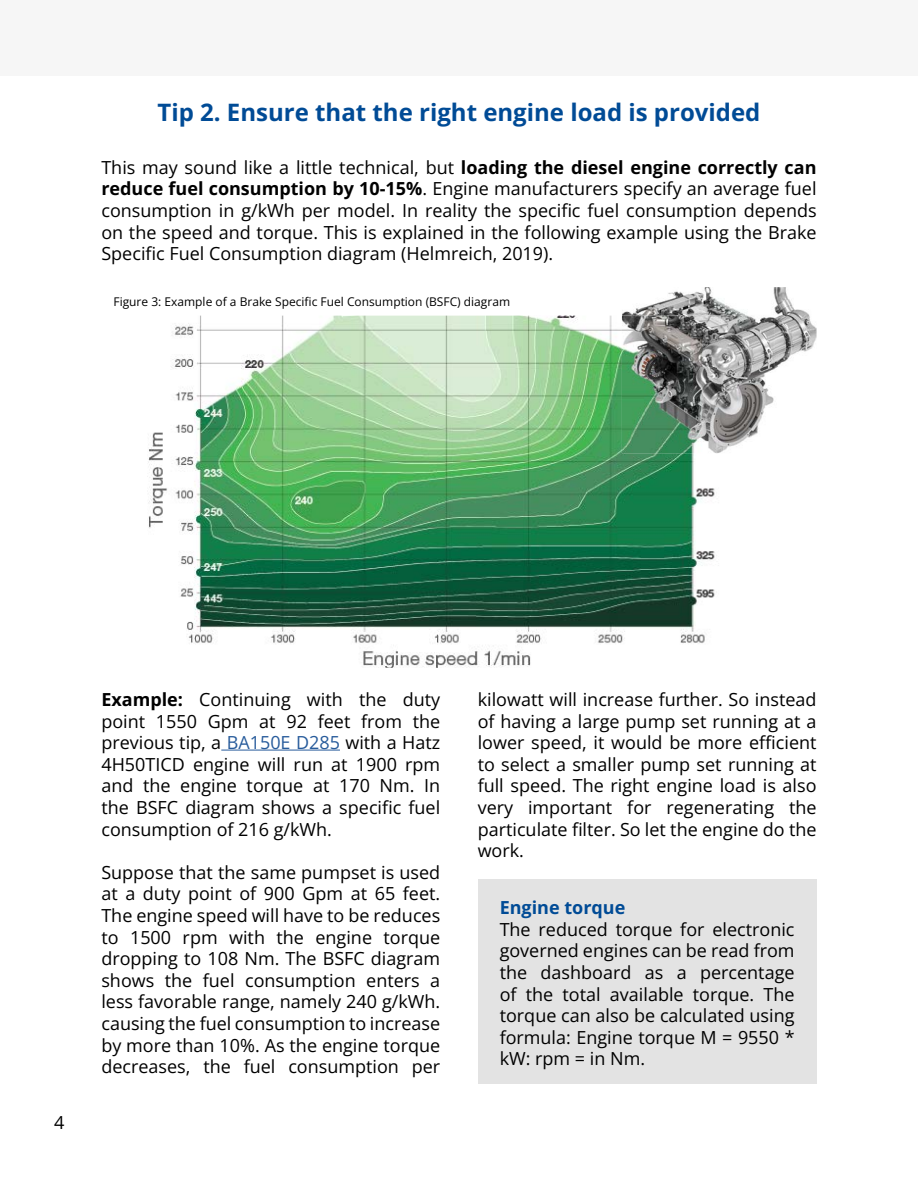
<style>
.page{position:relative;width:918px;height:1188px;background:#fff}
.page>*{position:absolute;margin:0;border:0;box-sizing:border-box;transform-origin:0 0}
.t1{font:700 24px "Open Sans";color:#004b96}
.t2{font:18px/21.6px "Open Sans";color:#000;text-align:justify}
.t3{font:700 18px "Open Sans";color:#004b96}
.t4{font:12px "Open Sans";color:#000}
.s1{font-weight:700}
.s2{color:#275b9b}
</style>
<div class="page">
<div style="left:0;top:0;width:918px;height:75px;background:#f6f6f6"></div>
<div style="left:478px;top:879px;width:339px;height:205px;background:#e3e3e3"></div>
<img style="left:147px;top:316px;width:570px;height:352px">
<hr style="left:221px;top:750px;width:119px;height:1px;background:#275b9b">
<img style="left:622px;top:287px;width:195px;height:82px">
<img style="left:622px;top:316px;width:153px;height:137px">
<img style="left:693px;top:367px;width:23px;height:26px">
<h1 class="t1" style="left:158px;top:95px;width:604px">Tip 2. Ensure that the right engine load is provided</h1>
<p class="t2" style="left:101px;top:156px;width:717px">This may sound like a little technical, but <span class="s1">loading the diesel engine correctly can reduce fuel consumption by 10-15%</span>. Engine manufacturers specify an average fuel consumption in g/kWh per model. In reality the specific fuel consumption depends on the speed and torque. This is explained in the following example using the Brake Specific Fuel Consumption diagram (Helmreich, 2019).</p>
<p class="t4" style="left:114px;top:294px;width:398px">Figure 3: Example of a Brake Specific Fuel Consumption (BSFC) diagram</p>
<p class="t2" style="left:54px;top:1111px;width:12px">4</p>
<p class="t2" style="left:101px;top:688px;width:340px"><span class="s1">Example:</span> Continuing with the duty point 1550 Gpm at 92 feet from the previous tip, a <span class="s2">BA150E D285</span> with a Hatz 4H50TICD engine will run at 1900 rpm and the engine torque at 170 Nm. In the BSFC diagram shows a specific fuel consumption of 216 g/kWh.</p>
<p class="t2" style="left:101px;top:861px;width:340px">Suppose that the same pumpset is used at a duty point of 900 Gpm at 65 feet.<br>The engine speed will have to be reduces to 1500 rpm with the engine torque dropping to 108 Nm. The BSFC diagram shows the fuel consumption enters a less favorable range, namely 240 g/kWh. causing the fuel consumption to increase by more than 10%. As the engine torque decreases, the fuel consumption per</p>
<p class="t2" style="left:478px;top:688px;width:340px">kilowatt will increase further. So instead of having a large pump set running at a lower speed, it would be more efficient to select a smaller pump set running at full speed. The right engine load is also very important for regenerating the particulate filter. So let the engine do the work.</p>
<p class="t3" style="left:500px;top:895px;width:127px">Engine torque</p>
<p class="t2" style="left:500px;top:918px;width:296px">The reduced torque for electronic governed engines can be read from the dashboard as a percentage of the total available torque. The torque can also be calculated using formula: Engine torque M = 9550 * kW: rpm = in Nm.</p>
</div>
